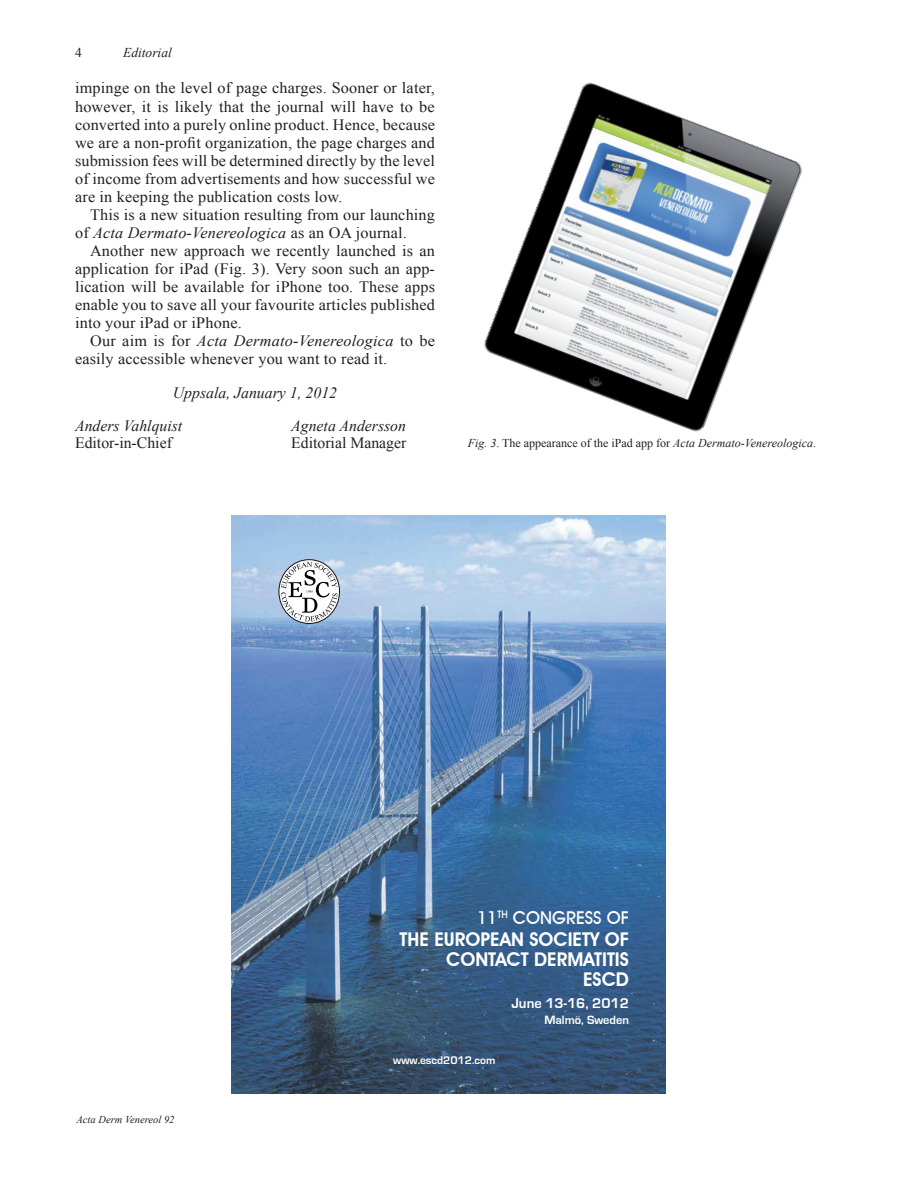
<style>
.page{position:relative;width:897px;height:1196px;background:#fff}
.page>*{position:absolute;margin:0;border:0;box-sizing:border-box;transform-origin:0 0}
.t1{font:600 18.9px/20.4px "Avant Garde IT Cby BT";color:#fff;text-align:right}
.t2{font:500 17.7px "Avant Garde IT Cby BT";color:#fff}
.t3{font:15.75px/18px "Times New Roman";letter-spacing:.01em;color:#231f20;text-align:justify}
.t4{font:italic 15.75px/33px "Times New Roman";color:#231f20}
.t5{font:700 14.55px "Eurostile";color:#fff}
.t6{font:italic 13.5px "Times New Roman";color:#231f20}
.t7{font:13.5px "Times New Roman";color:#231f20}
.t8{font:700 12.45px "Eurostile";color:#fff}
.t9{font:italic 12px "Times New Roman";color:#231f20}
.t10{font:700 11.4px "Eurostile";color:#fff}
.t11{font:italic 10.5px "Times New Roman";color:#231f20}
.s1{font-style:italic}
.s2{font-style:normal}
</style>
<div class="page">
<img style="left:483px;top:82px;width:320px;height:350px">
<img style="left:231px;top:515px;width:434px;height:578px">
<div style="left:278px;top:559px;width:62px;height:64px;border:1px solid #111312;border-radius:50%"></div>
<svg style="left:281px;top:561px;width:56px;height:60px"></svg>
<p class="t7" style="left:75px;top:43px;width:8px">4</p>
<p class="t6" style="left:123px;top:43px;width:50px">Editorial</p>
<p class="t3" style="left:75px;top:79px;width:361px">impinge on the level of page charges. Sooner or later, however, it is likely that the journal will have to be converted into a purely online product. Hence, because we are a non-profit organization, the page charges and submission fees will be determined directly by the level of income from advertisements and how successful we are in keeping the publication costs low.</p>
<p class="t3" style="left:75px;top:205px;width:361px;text-indent:15px">This is a new situation resulting from our launching of <span class="s1">Acta Dermato-Venereologica</span> as an OA journal.</p>
<p class="t3" style="left:75px;top:241px;width:361px;text-indent:15px">Another new approach we recently launched is an application for iPad (Fig. 3). Very soon such an app&shy;lication will be available for iPhone too. These apps enable you to save all your favourite articles published into your iPad or iPhone.</p>
<p class="t3" style="left:75px;top:331px;width:361px;text-indent:15px">Our aim is for <span class="s1">Acta Dermato-Venereologica</span> to be easily accessible whenever you want to read it.</p>
<p class="t4" style="left:75px;top:376px;width:263px;text-indent:98px">Uppsala, January 1, 2012<br>Anders Vahlquist</p>
<p class="t4" style="left:291px;top:409px;width:116px">Agneta Andersson</p>
<p class="t3" style="left:75px;top:433px;width:98px">Editor-in-Chief</p>
<p class="t3" style="left:291px;top:433px;width:117px">Editorial Manager</p>
<p class="t9" style="left:467px;top:434px;width:350px">Fig. 3<span class="s2">. The appearance of the iPad app for</span> Acta Dermato-Venereologica<span class="s2">.</span></p>
<p class="t2" style="left:477px;top:906px;width:153px">11<sup>TH</sup> CONGRESS OF</p>
<p class="t1" style="left:399px;top:928px;width:231px">THE EUROPEAN SOCIETY OF<br>CONTACT DERMATITIS<br>ESCD</p>
<p class="t5" style="left:511px;top:995px;width:119px">June 13-16, 2012</p>
<p class="t8" style="left:544px;top:1012px;width:86px">Malmö, Sweden</p>
<p class="t11" style="left:76px;top:1111px;width:99px">Acta Derm Venereol 92</p>
<p class="t10" style="left:393px;top:1053px;width:104px">www.escd2012.com</p>
</div>
